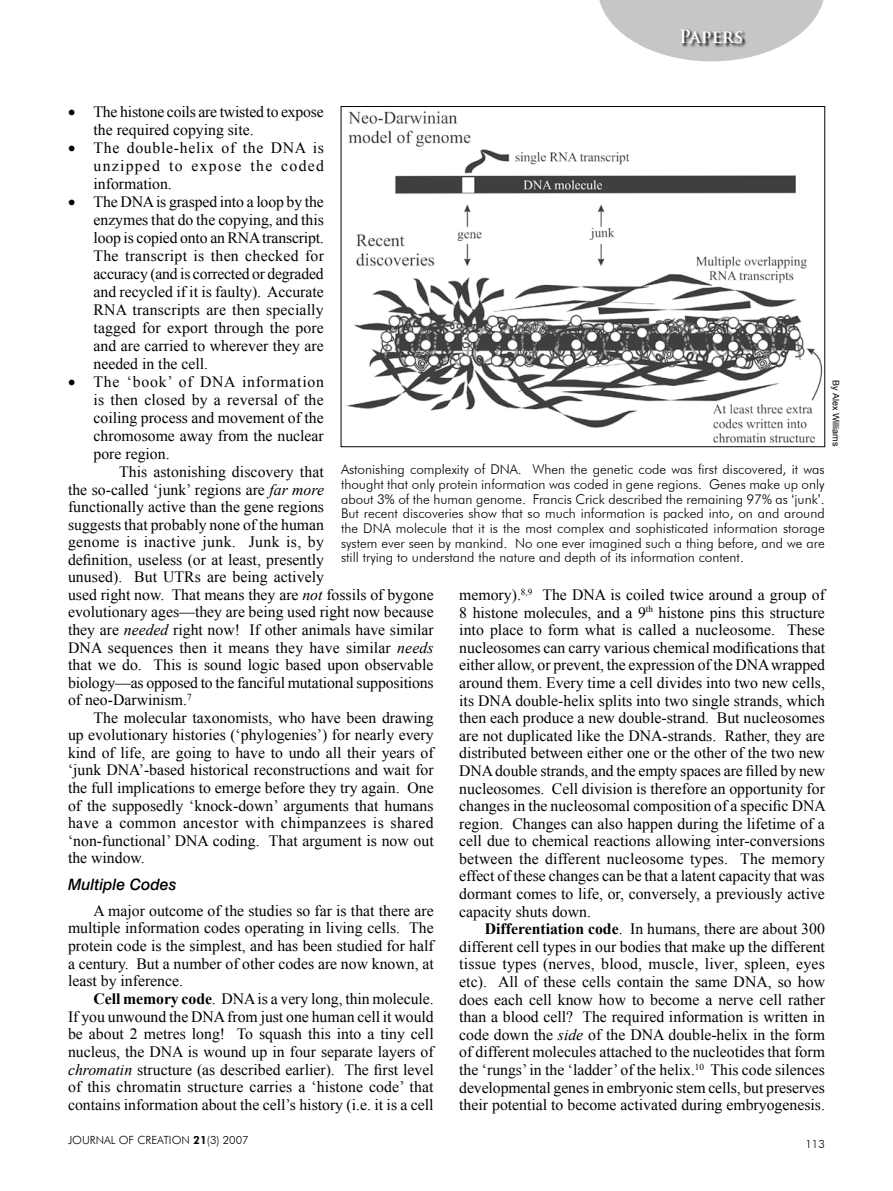
<style>
.page{position:relative;width:893px;height:1191px;background:#fff}
.page>*{position:absolute;margin:0;border:0;box-sizing:border-box;transform-origin:0 0}
.t1{font:700 18px "Trajan Pro";letter-spacing:-.015em;color:#fff}
.t2{font:15.75px/17.5px "Times New Roman";color:#000;text-align:justify}
.t3{font:italic 500 15.75px "Swiss 721 BT";color:#000}
.t4{font:300 13.5px/14.7px "Futura BT";color:#000;text-align:justify}
.t5{font:300 11.25px "Futura BT";color:#000}
.t6{font:9px "Arial";color:#000}
.s1{font-style:italic}
.s2{font-weight:700}
.s3{font-family:"Arial";font-weight:400}
.s4{font-weight:800}
</style>
<div class="page">
<svg style="left:599px;top:0;width:225px;height:61px"></svg>
<svg style="left:681px;top:28px;width:67px;height:20px"></svg>
<img style="left:347px;top:111px;width:476px;height:332px">
<p class="t1" style="left:679px;top:25px;width:66px">Papers</p>
<p class="t2" style="left:94px;top:103px;width:232px;line-height:18px;text-indent:-26px">• The histone coils are twisted to expose the required copying site.</p>
<p class="t2" style="left:94px;top:139px;width:232px;line-height:18px;text-indent:-26px">• The double-helix of the DNA is unzipped to expose the coded information.</p>
<p class="t2" style="left:94px;top:193px;width:232px;line-height:18px;text-indent:-26px">• The DNA is grasped into a loop by the enzymes that do the copying, and this loop is copied onto an RNA transcript.<br>The transcript is then checked for accuracy (and is corrected or degraded and recycled if it is faulty). Accurate RNA transcripts are then specially tagged for export through the pore and are carried to wherever they are needed in the cell.</p>
<p class="t2" style="left:94px;top:373px;width:232px;line-height:18px;text-indent:-26px">• The ‘book’ of DNA information is then closed by a reversal of the coiling process and movement of the chromosome away from the nuclear pore region.</p>
<p class="t2" style="left:68px;top:462px;width:367px;text-align:left;text-indent:51px">This astonishing discovery that<br>the so-called ‘junk’ regions are <span class="s1">far more<br></span>functionally active than the gene regions<br>suggests that probably none of the human<br>genome is inactive junk. Junk is, by<br>definition, useless (or at least, presently<br>unused). But UTRs are being actively<br>used right now. That means they are <span class="s1">not</span> fossils of bygone evolutionary ages—they are being used right now because they are <span class="s1">needed</span> right now! If other animals have similar DNA sequences then it means they have similar <span class="s1">needs </span>that we do. This is sound logic based upon observable biology—as opposed to the fanciful mutational suppositions of neo-Darwinism.<sup>7</sup></p>
<p class="t2" style="left:68px;top:708px;width:367px;text-indent:26px">The molecular taxonomists, who have been drawing up evolutionary histories (‘phylogenies’) for nearly every kind of life, are going to have to undo all their years of ‘junk DNA’-based historical reconstructions and wait for the full implications to emerge before they try again. One of the supposedly ‘knock-down’ arguments that humans have a common ancestor with chimpanzees is shared ‘non-functional’ DNA coding. That argument is now out the window.</p>
<p class="t3" style="left:68px;top:874px;width:110px">Multiple Codes</p>
<p class="t2" style="left:68px;top:901px;width:367px;text-indent:26px">A major outcome of the studies so far is that there are multiple information codes operating in living cells. The protein code is the simplest, and has been studied for half a century. But a number of other codes are now known, at least by inference.</p>
<p class="t2" style="left:68px;top:989px;width:367px;text-indent:26px"><span class="s2">Cell memory code</span>. DNA is a very long, thin molecule.<br>If you unwound the DNA from just one human cell it would be about 2 metres long! To squash this into a tiny cell nucleus, the DNA is wound up in four separate layers of <span class="s1">chromatin</span> structure (as described earlier). The first level of this chromatin structure carries a ‘histone code’ that contains information about the cell’s history (i.e. it is a cell</p>
<p class="t6" style="left:842px;top:380px;width:68px;rotate:90deg">By Alex Williams</p>
<p class="t4" style="left:341px;top:462px;width:485px">Astonishing complexity of DNA. When the genetic code was first discovered, it was thought that only protein information was coded in gene regions. Genes make up only about 3% of the human genome. Francis Crick described the remaining 97% as <span class="s3">‘</span>junk<span class="s3">’</span>.<br>But recent discoveries show that so much information is packed into, on and around the DNA molecule that it is the most complex and sophisticated information storage system ever seen by mankind. No one ever imagined such a thing before, and we are still trying to understand the nature and depth of its information content.</p>
<p class="t2" style="left:459px;top:586px;width:368px">memory).<sup>8,9</sup> The DNA is coiled twice around a group of 8 histone molecules, and a 9<sup>th</sup> histone pins this structure into place to form what is called a nucleosome. These nucleosomes can carry various chemical modifications that either allow, or prevent, the expression of the DNA wrapped around them. Every time a cell divides into two new cells, its DNA double-helix splits into two single strands, which then each produce a new double-strand. But nucleosomes are not duplicated like the DNA-strands. Rather, they are distributed between either one or the other of the two new DNA double strands, and the empty spaces are filled by new nucleosomes. Cell division is therefore an opportunity for changes in the nucleosomal composition of a specific DNA region. Changes can also happen during the lifetime of a cell due to chemical reactions allowing inter-conversions between the different nucleosome types. The memory effect of these changes can be that a latent capacity that was dormant comes to life, or, conversely, a previously active capacity shuts down.</p>
<p class="t2" style="left:459px;top:920px;width:367px;text-indent:26px"><span class="s2">Differentiation code</span>. In humans, there are about 300 different cell types in our bodies that make up the different tissue types (nerves, blood, muscle, liver, spleen, eyes etc). All of these cells contain the same DNA, so how does each cell know how to become a nerve cell rather than a blood cell? The required information is written in code down the <span class="s1">side</span> of the DNA double-helix in the form of different molecules attached to the nucleotides that form the ‘rungs’ in the ‘ladder’ of the helix.<sup>10</sup> This code silences developmental genes in embryonic stem cells, but preserves their potential to become activated during embryogenesis.</p>
<p class="t5" style="left:68px;top:1133px;width:182px">JOURNAL OF CREATION <span class="s4">21</span>(3) 2007</p>
<p class="t5" style="left:805px;top:1136px;width:21px">113</p>
</div>
